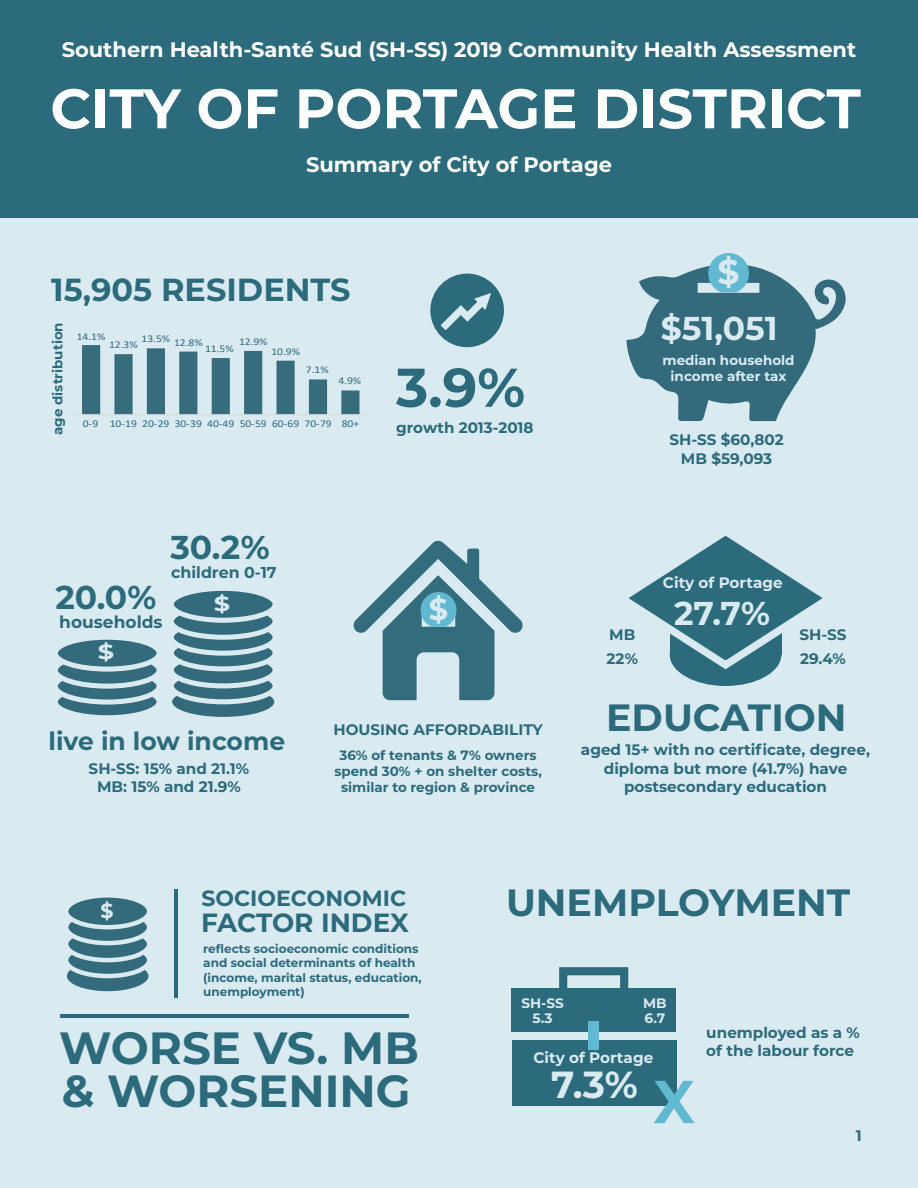
<style>
.page{position:relative;width:918px;height:1188px;background:#fff}
.page>*{position:absolute;margin:0;border:0;box-sizing:border-box;transform-origin:0 0}
.t1{font:700 60.45px "Montserrat";color:#60b8d1;scale:.96 1}
.t2{font:700 55.65px "Montserrat";color:#fff}
.t3{font:700 54.6px "Montserrat";color:#2c6b7c}
.t4{font:700 45.15px "Montserrat";color:#2c6b7c}
.t5{font:700 45px "Montserrat";color:#2c6b7c}
.t6{font:700 37.95px "Montserrat";color:#2c6b7c}
.t7{font:700 37.65px "Montserrat";color:#daeaf1}
.t8{font:700 34.35px "Montserrat";color:#daeaf1}
.t9{font:700 33px "Montserrat";color:#daeaf1}
.t10{font:700 33px "Montserrat";color:#2c6b7c}
.t11{font:700 31.95px "Montserrat";color:#2c6b7c}
.t12{font:700 30.3px "Montserrat";color:#daeaf1}
.t13{font:700 26.25px "Montserrat";letter-spacing:-.005em;color:#2c6b7c}
.t14{font:700 25.05px "Montserrat";color:#2c6b7c}
.t15{font:700 22.05px "Montserrat";color:#2c6b7c}
.t16{font:700 21px "Montserrat";color:#fff}
.t17{font:700 20.55px "Montserrat";color:#daeaf1;scale:1.25 1}
.t18{font:700 20.55px "Montserrat";color:#daeaf1}
.t19{font:700 16.95px "Montserrat";color:#2c6b7c}
.t20{font:700 15.9px "Montserrat";color:#2c6b7c}
.t21{font:700 15.15px/18.3px "Montserrat";color:#2c6b7c;text-align:center}
.t22{font:700 15.15px "Montserrat";color:#daeaf1}
.t23{font:700 13.65px "Montserrat";color:#daeaf1}
.t24{font:700 13.5px/16.2px "Montserrat";color:#2c6b7c;text-align:center}
.t25{font:700 13.5px/16.2px "Montserrat";color:#daeaf1;text-align:center}
.t26{font:700 12px/14.4px "Montserrat";color:#2c6b7c}
.t27{font:10.35px "Calibri";letter-spacing:-.005em;color:#336b7c;scale:1.11 1}
</style>
<div class="page">
<div style="left:1px;top:0;width:917px;height:1188px;background:#daeaf1"></div>
<div style="left:0;top:0;width:918px;height:217px;background:#2c6b7c"></div>
<div style="left:430px;top:274px;width:74px;height:73px;background:#2c6b7c;border-radius:50%"></div>
<svg style="left:433px;top:288px;width:63px;height:50px"></svg>
<svg style="left:353px;top:540px;width:170px;height:160px"></svg>
<svg style="left:171px;top:686px;width:104px;height:32px"></svg>
<div style="left:170px;top:685px;width:106px;height:34px;border:2px solid #daeaf1;border-radius:50%"></div>
<svg style="left:171px;top:670px;width:104px;height:32px"></svg>
<div style="left:169px;top:667px;width:109px;height:37px;border:5px solid #daeaf1;border-radius:50%"></div>
<svg style="left:171px;top:654px;width:104px;height:32px"></svg>
<div style="left:169px;top:652px;width:109px;height:36px;border:5px solid #daeaf1;border-radius:50%"></div>
<svg style="left:171px;top:637px;width:104px;height:32px"></svg>
<div style="left:169px;top:635px;width:109px;height:36px;border:5px solid #daeaf1;border-radius:50%"></div>
<svg style="left:171px;top:621px;width:104px;height:32px"></svg>
<div style="left:169px;top:619px;width:109px;height:37px;border:5px solid #daeaf1;border-radius:50%"></div>
<svg style="left:171px;top:605px;width:104px;height:32px"></svg>
<div style="left:169px;top:603px;width:109px;height:37px;border:5px solid #daeaf1;border-radius:50%"></div>
<div style="left:171px;top:588px;width:104px;height:32px;background:#336b7c;border-radius:50%"></div>
<div style="left:169px;top:586px;width:109px;height:37px;border:5px solid #daeaf1;border-radius:50%"></div>
<svg style="left:55px;top:686px;width:104px;height:32px"></svg>
<div style="left:53px;top:683px;width:109px;height:37px;border:5px solid #daeaf1;border-radius:50%"></div>
<svg style="left:55px;top:670px;width:104px;height:32px"></svg>
<div style="left:53px;top:668px;width:109px;height:37px;border:5px solid #daeaf1;border-radius:50%"></div>
<svg style="left:55px;top:654px;width:104px;height:32px"></svg>
<div style="left:53px;top:652px;width:109px;height:37px;border:5px solid #daeaf1;border-radius:50%"></div>
<div style="left:55px;top:637px;width:104px;height:32px;background:#336b7c;border-radius:50%"></div>
<div style="left:53px;top:635px;width:109px;height:37px;border:5px solid #daeaf1;border-radius:50%"></div>
<svg style="left:626px;top:253px;width:220px;height:168px"></svg>
<svg style="left:82px;top:345px;width:277px;height:69px"></svg>
<hr style="left:75px;top:414px;width:292px;height:1px;background:#dad9d8">
<svg style="left:66px;top:960px;width:83px;height:32px"></svg>
<div style="left:65px;top:959px;width:85px;height:34px;border:2px solid #daeaf1;border-radius:50%"></div>
<svg style="left:66px;top:944px;width:83px;height:32px"></svg>
<div style="left:64px;top:942px;width:87px;height:36px;border:4px solid #daeaf1;border-radius:50%"></div>
<svg style="left:66px;top:928px;width:83px;height:32px"></svg>
<div style="left:64px;top:926px;width:87px;height:36px;border:4px solid #daeaf1;border-radius:50%"></div>
<svg style="left:66px;top:911px;width:83px;height:32px"></svg>
<div style="left:64px;top:909px;width:87px;height:36px;border:4px solid #daeaf1;border-radius:50%"></div>
<div style="left:66px;top:895px;width:83px;height:32px;background:#336b7c;border-radius:50%"></div>
<div style="left:64px;top:893px;width:87px;height:36px;border:4px solid #daeaf1;border-radius:50%"></div>
<hr style="left:61px;top:1015px;width:348px;height:3px;background:#2c6b7c">
<hr style="left:174px;top:890px;width:4px;height:108px;background:#2c6b7c">
<div style="left:512px;top:1041px;width:164px;height:65px;background:#2c6b7c"></div>
<div style="left:512px;top:988px;width:164px;height:44px;background:#2c6b7c"></div>
<div style="left:588px;top:1021px;width:11px;height:29px;background:#60b8d1"></div>
<div style="left:559px;top:967px;width:69px;height:36px;border:8px solid #2c6b7c"></div>
<div style="left:670px;top:623px;width:111px;height:63px;background:#2c6b7c;border-radius:50%"></div>
<svg style="left:629px;top:536px;width:194px;height:138px"></svg>
<h3 class="t16" style="left:62px;top:35px;width:796px">Southern Health-Santé Sud (SH-SS) 2019 Community Health Assessment</h3>
<h2 class="t2" style="left:50px;top:68px;width:812px">CITY OF PORTAGE DISTRICT</h2>
<h3 class="t16" style="left:306px;top:150px;width:307px">Summary of City of Portage</h3>
<h3 class="t11" style="left:51px;top:266px;width:301px">15,905 RESIDENTS</h3>
<p class="t24" style="left:49px;top:435px;width:114px;rotate:-90deg">age distribution</p>
<p class="t27" style="left:77px;top:329px;width:27px">14.1%</p>
<p class="t27" style="left:109px;top:338px;width:27px">12.3%</p>
<p class="t27" style="left:142px;top:333px;width:56px">13.5% 12.8%</p>
<p class="t27" style="left:239px;top:334px;width:27px">12.9%</p>
<p class="t27" style="left:205px;top:341px;width:27px">11.5%</p>
<p class="t27" style="left:271px;top:344px;width:27px">10.9%</p>
<p class="t27" style="left:306px;top:363px;width:22px">7.1%</p>
<p class="t27" style="left:338px;top:374px;width:22px">4.9%</p>
<p class="t27" style="left:83px;top:416px;width:250px">0-9 10-19 20-29 30-39 40-49 50-59 60-69 70-79 80+</p>
<h3 class="t3" style="left:396px;top:348px;width:131px">3.9%</h3>
<p class="t21" style="left:396px;top:417px;width:139px">growth 2013-2018</p>
<h3 class="t10" style="left:170px;top:523px;width:101px">30.2%</h3>
<h3 class="t8" style="left:717px;top:247px;width:23px">$</h3>
<h3 class="t9" style="left:661px;top:305px;width:118px">$51,051</h3>
<p class="t25" style="left:663px;top:351px;width:134px">median household income after tax</p>
<p class="t21" style="left:669px;top:430px;width:116px">SH-SS $60,802<br>MB $59,093</p>
<h3 class="t10" style="left:55px;top:573px;width:102px">20.0%</h3>
<p class="t19" style="left:59px;top:610px;width:105px">households</p>
<h3 class="t17" style="left:98px;top:637px;width:15px">$</h3>
<p class="t20" style="left:171px;top:561px;width:107px">children 0-17</p>
<h3 class="t17" style="left:214px;top:588px;width:15px">$</h3>
<h3 class="t12" style="left:429px;top:587px;width:21px">$</h3>
<h3 class="t14" style="left:49px;top:723px;width:238px">live in low income</h3>
<p class="t21" style="left:89px;top:758px;width:162px">SH-SS: 15% and 21.1%<br>MB: 15% and 21.9%</p>
<p class="t21" style="left:333px;top:720px;width:211px">HOUSING AFFORDABILITY</p>
<p class="t24" style="left:334px;top:747px;width:209px">36% of tenants &amp; 7% owners spend 30% + on shelter costs, similar to region &amp; province</p>
<p class="t22" style="left:663px;top:572px;width:121px">City of Portage</p>
<h3 class="t9" style="left:674px;top:589px;width:97px">27.7%</h3>
<p class="t21" style="left:607px;top:621px;width:33px;line-height:24.3px;text-align:left">MB<br>22%</p>
<p class="t21" style="left:800px;top:621px;width:49px;line-height:24.3px;text-align:left">SH-SS<br>29.4%</p>
<h3 class="t6" style="left:606px;top:690px;width:242px">EDUCATION</h3>
<p class="t21" style="left:581px;top:740px;width:291px">aged 15+ with no certificate, degree, diploma but more (41.7%) have postsecondary education</p>
<h3 class="t18" style="left:100px;top:896px;width:15px">$</h3>
<h3 class="t15" style="left:201px;top:883px;width:206px">SOCIOECONOMIC</h3>
<h3 class="t13" style="left:201px;top:904px;width:209px">FACTOR INDEX</h3>
<p class="t26" style="left:203px;top:941px;width:220px">reflects socioeconomic conditions and social determinants of health (income, marital status, education, unemployment)</p>
<h3 class="t4" style="left:59px;top:1015px;width:361px">WORSE VS. MB</h3>
<h3 class="t5" style="left:62px;top:1059px;width:350px">&amp; WORSENING</h3>
<h3 class="t6" style="left:506px;top:875px;width:346px">UNEMPLOYMENT</h3>
<p class="t23" style="left:521px;top:993px;width:44px">SH-SS</p>
<p class="t23" style="left:643px;top:993px;width:25px">MB</p>
<p class="t23" style="left:533px;top:1008px;width:22px">5.3</p>
<p class="t22" style="left:534px;top:1047px;width:121px">City of Portage</p>
<p class="t23" style="left:645px;top:1008px;width:22px">6.7</p>
<h3 class="t7" style="left:551px;top:1057px;width:88px">7.3%</h3>
<h1 class="t1" style="left:653px;top:1058px;width:45px">X</h1>
<p class="t21" style="left:706px;top:1023px;width:155px;text-align:left">unemployed as a % of the labour force</p>
<p class="t21" style="left:856px;top:1125px;width:7px">1</p>
</div>
